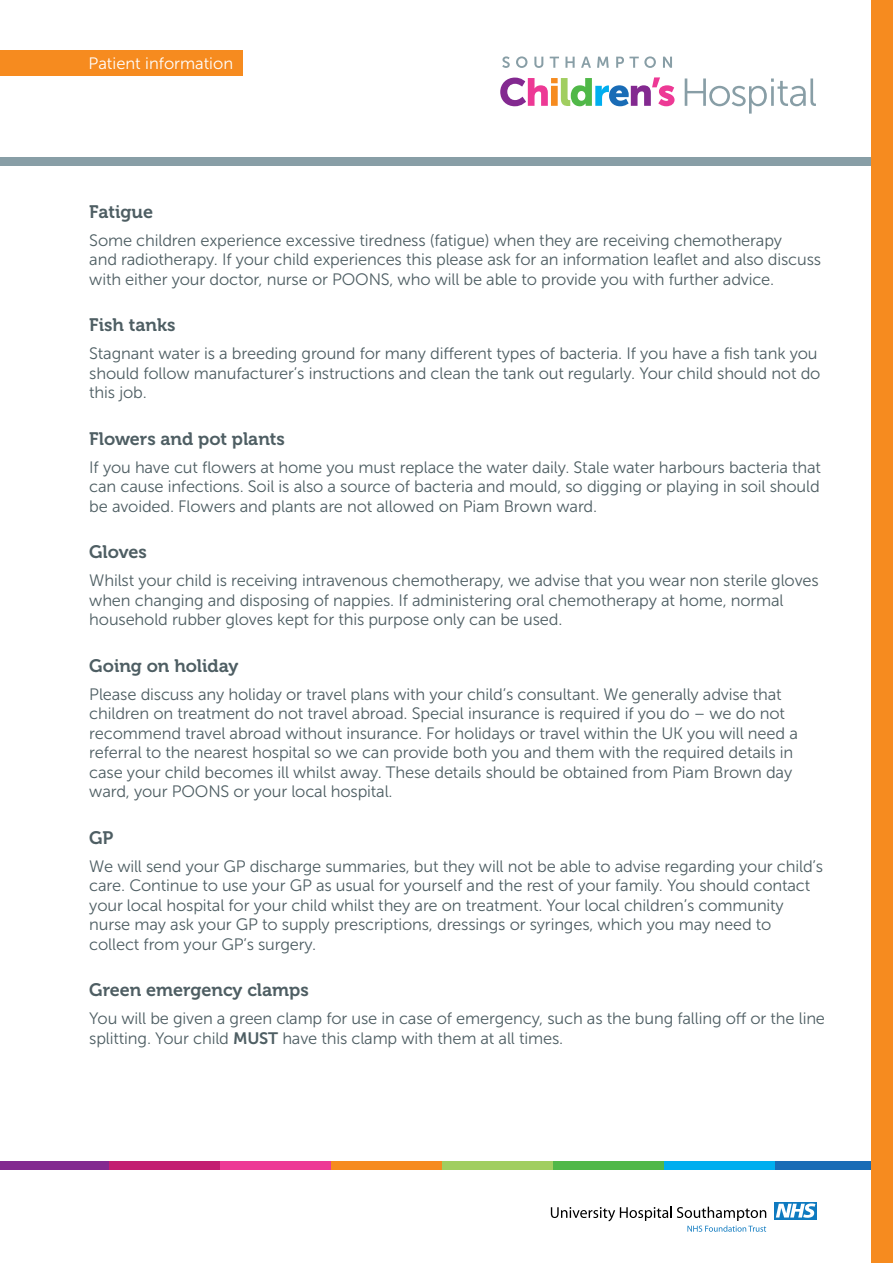
<style>
.page{position:relative;width:893px;height:1263px;background:#fff}
.page>*{position:absolute;margin:0;border:0;box-sizing:border-box;transform-origin:0 0}
.t1{font:18px "Museo 700";color:#4e5e63}
.t2{font:16.5px/19.5px "Museo Sans 300";letter-spacing:-.01em;color:#4e5e63}
.t3{font:16.5px "Museo Sans 300";color:#fff}
.s1{font-family:"Museo Sans 700"}
</style>
<div class="page">
<div style="left:0;top:157px;width:893px;height:9px;background:#889ea6"></div>
<div style="left:0;top:50px;width:243px;height:26px;background:#f68b1f"></div>
<div style="left:774px;top:1161px;width:119px;height:9px;background:#196cb6"></div>
<div style="left:663px;top:1161px;width:112px;height:9px;background:#00aeef"></div>
<div style="left:552px;top:1161px;width:112px;height:9px;background:#50b848"></div>
<div style="left:441px;top:1161px;width:112px;height:9px;background:#a1ce60"></div>
<div style="left:330px;top:1161px;width:112px;height:9px;background:#f68b1f"></div>
<div style="left:219px;top:1161px;width:112px;height:9px;background:#ed3995"></div>
<div style="left:108px;top:1161px;width:112px;height:9px;background:#c31e71"></div>
<div style="left:0;top:1161px;width:109px;height:9px;background:#832990"></div>
<svg style="left:500px;top:77px;width:174px;height:29px"></svg>
<svg style="left:685px;top:78px;width:131px;height:36px"></svg>
<svg style="left:502px;top:56px;width:8px;height:12px"></svg>
<svg style="left:516px;top:56px;width:11px;height:12px"></svg>
<svg style="left:534px;top:57px;width:9px;height:11px"></svg>
<svg style="left:550px;top:57px;width:9px;height:11px"></svg>
<svg style="left:565px;top:57px;width:10px;height:11px"></svg>
<svg style="left:581px;top:57px;width:10px;height:11px"></svg>
<svg style="left:597px;top:57px;width:12px;height:11px"></svg>
<svg style="left:616px;top:56px;width:40px;height:12px"></svg>
<svg style="left:663px;top:57px;width:9px;height:11px"></svg>
<div style="left:775px;top:1202px;width:42px;height:17px;background:#0e7ac0"></div>
<svg style="left:776px;top:1203px;width:39px;height:15px"></svg>
<svg style="left:551px;top:1207px;width:215px;height:25px"></svg>
<div style="left:872px;top:0;width:21px;height:1263px;background:#f68b1f"></div>
<p class="t3" style="left:89px;top:54px;width:146px">Patient information</p>
<p class="t1" style="left:89px;top:201px;width:65px">Fatigue</p>
<p class="t2" style="left:89px;top:230px;width:733px">Some children experience excessive tiredness (fatigue) when they are receiving chemotherapy<br>and radiotherapy. If your child experiences this please ask for an information leaflet and also discuss with either your doctor, nurse or POONS, who will be able to provide you with further advice.</p>
<p class="t1" style="left:89px;top:315px;width:88px">Fish tanks</p>
<p class="t2" style="left:89px;top:344px;width:733px">Stagnant water is a breeding ground for many different types of bacteria. If you have a fish tank you should follow manufacturer’s instructions and clean the tank out regularly. Your child should not do this job.</p>
<p class="t1" style="left:89px;top:428px;width:197px">Flowers and pot plants</p>
<p class="t2" style="left:89px;top:457px;width:733px;text-align:justify">If you have cut flowers at home you must replace the water daily. Stale water harbours bacteria that can cause infections. Soil is also a source of bacteria and mould, so digging or playing in soil should be avoided. Flowers and plants are not allowed on Piam Brown ward.</p>
<p class="t1" style="left:89px;top:542px;width:59px">Gloves</p>
<p class="t2" style="left:89px;top:571px;width:731px">Whilst your child is receiving intravenous chemotherapy, we advise that you wear non sterile gloves when changing and disposing of nappies. If administering oral chemotherapy at home, normal household rubber gloves kept for this purpose only can be used.</p>
<p class="t1" style="left:89px;top:655px;width:151px">Going on holiday</p>
<p class="t2" style="left:89px;top:684px;width:710px">Please discuss any holiday or travel plans with your child’s consultant. We generally advise that children on treatment do not travel abroad. Special insurance is required if you do – we do not recommend travel abroad without insurance. For holidays or travel within the UK you will need a referral to the nearest hospital so we can provide both you and them with the required details in case your child becomes ill whilst away. These details should be obtained from Piam Brown day ward, your POONS or your local hospital.</p>
<p class="t1" style="left:89px;top:827px;width:26px">GP</p>
<p class="t2" style="left:89px;top:856px;width:735px">We will send your GP discharge summaries, but they will not be able to advise regarding your child’s care. Continue to use your GP as usual for yourself and the rest of your family. You should contact your local hospital for your child whilst they are on treatment. Your local children’s community nurse may ask your GP to supply prescriptions, dressings or syringes, which you may need to collect from your GP’s surgery.</p>
<p class="t1" style="left:89px;top:980px;width:221px">Green emergency clamps</p>
<p class="t2" style="left:89px;top:1009px;width:737px">You will be given a green clamp for use in case of emergency, such as the bung falling off or the line splitting. Your child <span class="s1">MUST</span> have this clamp with them at all times.</p>
</div>
